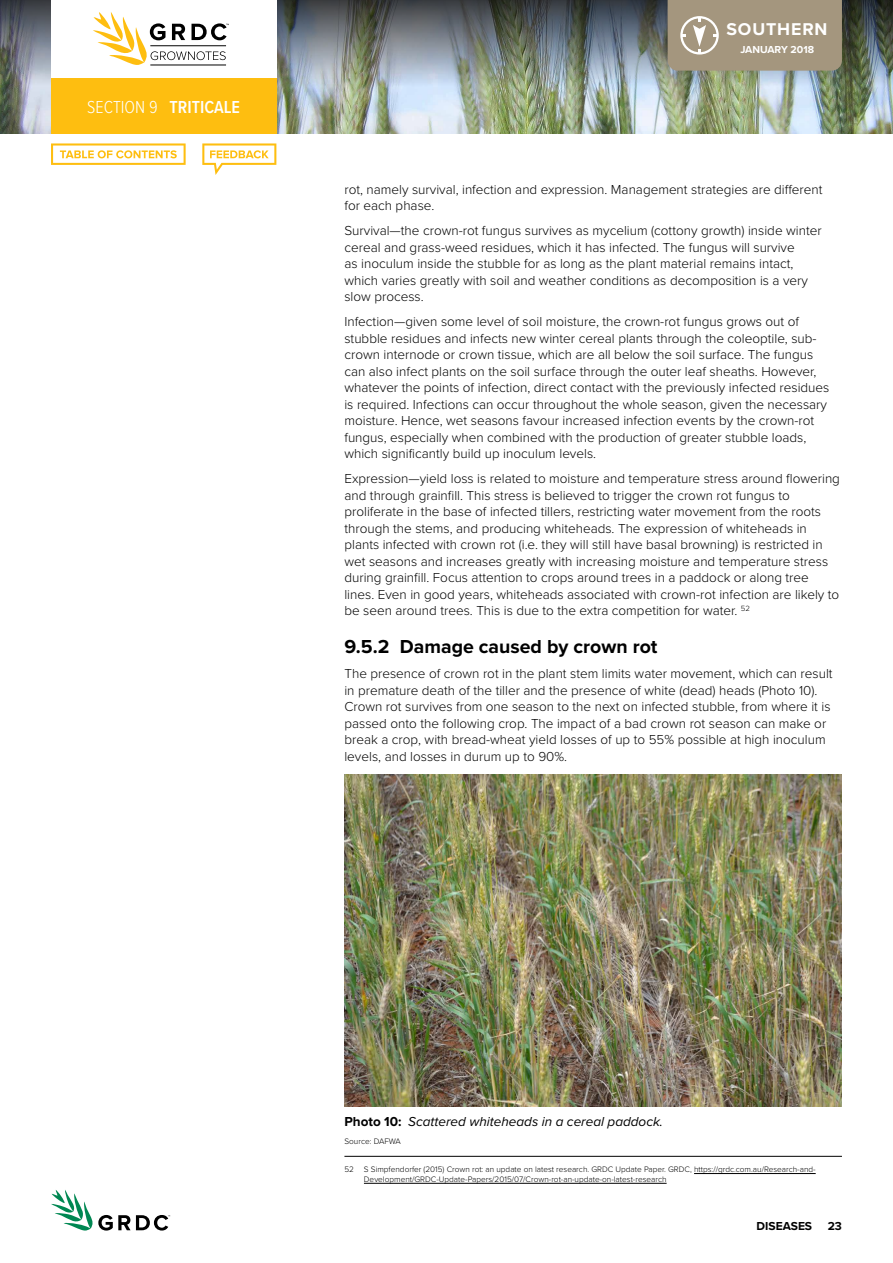
<style>
.page{position:relative;width:893px;height:1263px;background:#fff}
.page>*{position:absolute;margin:0;border:0;box-sizing:border-box;transform-origin:0 0}
.t1{font:700 19.5px "Proxima Nova";color:#000}
.t2{font:600 18px "Proxima Nova Cond";color:#fff}
.t3{font:700 17.7px "Proxima Nova";letter-spacing:.05em;color:#fff}
.t4{font:300 13.5px/16.5px "Proxima Nova";color:#000}
.t5{font:italic 13.5px "Proxima Nova";color:#000}
.t6{font:700 12px "Proxima Nova";color:#000}
.t7{font:700 10.5px "Proxima Nova";color:#fff}
.t8{font:300 8.25px/9.8px "Proxima Nova";color:#000}
.s1{font-weight:300}
.s2{font-weight:700;font-style:normal}
</style>
<div class="page">
<img style="left:0;top:117px;width:893px;height:16px">
<img style="left:0;top:0;width:893px;height:117px">
<svg style="left:51px;top:1190px;width:119px;height:41px"></svg>
<div style="left:51px;top:0;width:225px;height:81px;background:#fff"></div>
<div style="left:51px;top:78px;width:225px;height:55px;background:#febe10"></div>
<div style="left:668px;top:0;width:174px;height:71px;background:#a4967e"></div>
<hr style="left:150px;top:65px;width:76px;height:1px;background:#000">
<svg style="left:93px;top:12px;width:136px;height:53px"></svg>
<img style="left:344px;top:774px;width:498px;height:332px">
<hr style="left:344px;top:1156px;width:498px;height:1px;background:#000">
<hr style="left:694px;top:1173px;width:122px;height:1px;background:#000">
<hr style="left:364px;top:1183px;width:303px;height:1px;background:#000">
<svg style="left:51px;top:143px;width:135px;height:22px"></svg>
<svg style="left:202px;top:143px;width:74px;height:32px"></svg>
<h2 class="t2" style="left:87px;top:94px;width:92px"><span class="s1">SECTION 9</span> TRITICALE</h2>
<h3 class="t3" style="left:726px;top:19px;width:103px">SOUTHERN</h3>
<p class="t7" style="left:740px;top:41px;width:75px">January 2018</p>
<p class="t4" style="left:344px;top:180px;width:480px">rot, namely survival, infection and expression. Management strategies are different for each phase.</p>
<p class="t4" style="left:344px;top:222px;width:479px">Survival—the crown-rot fungus survives as mycelium (cottony growth) inside winter cereal and grass-weed residues, which it has infected. The fungus will survive<br>as inoculum inside the stubble for as long as the plant material remains intact, which varies greatly with soil and weather conditions as decomposition is a very slow process.</p>
<p class="t4" style="left:344px;top:313px;width:486px">Infection—given some level of soil moisture, the crown-rot fungus grows out of stubble residues and infects new winter cereal plants through the coleoptile, sub&shy;crown internode or crown tissue, which are all below the soil surface. The fungus can also infect plants on the soil surface through the outer leaf sheaths. However, whatever the points of infection, direct contact with the previously infected residues is required. Infections can occur throughout the whole season, given the necessary moisture. Hence, wet seasons favour increased infection events by the crown-rot fungus, especially when combined with the production of greater stubble loads, which significantly build up inoculum levels.</p>
<p class="t4" style="left:344px;top:469px;width:497px">Expression—yield loss is related to moisture and temperature stress around flowering and through grainfill. This stress is believed to trigger the crown rot fungus to proliferate in the base of infected tillers, restricting water movement from the roots through the stems, and producing whiteheads. The expression of whiteheads in plants infected with crown rot (i.e. they will still have basal browning) is restricted in wet seasons and increases greatly with increasing moisture and temperature stress during grainfill. Focus attention to crops around trees in a paddock or along tree lines. Even in good years, whiteheads associated with crown-rot infection are likely to be seen around trees. This is due to the extra competition for water. <sup>52</sup></p>
<h1 class="t1" style="left:344px;top:632px;width:315px">9.5.2 Damage caused by crown rot</h1>
<p class="t4" style="left:344px;top:665px;width:490px">The presence of crown rot in the plant stem limits water movement, which can result in premature death of the tiller and the presence of white (dead) heads (Photo 10).<br>Crown rot survives from one season to the next on infected stubble, from where it is passed onto the following crop. The impact of a bad crown rot season can make or break a crop, with bread-wheat yield losses of up to 55% possible at high inoculum levels, and losses in durum up to 90%.</p>
<p class="t5" style="left:344px;top:1111px;width:320px"><span class="s2">Photo 10:</span> Scattered whiteheads in a cereal paddock.</p>
<p class="t8" style="left:344px;top:1136px;width:58px">Source: DAFWA</p>
<p class="t8" style="left:364px;top:1164px;width:453px;text-indent:-20px">52 S Simpfendorfer (2015) Crown rot: an update on latest research. GRDC Update Paper. GRDC, https://grdc.com.au/Research-and-<br>Development/GRDC-Update-Papers/2015/07/Crown-rot-an-update-on-latest-research</p>
<p class="t6" style="left:776px;top:1217px;width:37px">eases</p>
<p class="t6" style="left:828px;top:1217px;width:16px">23</p>
</div>
